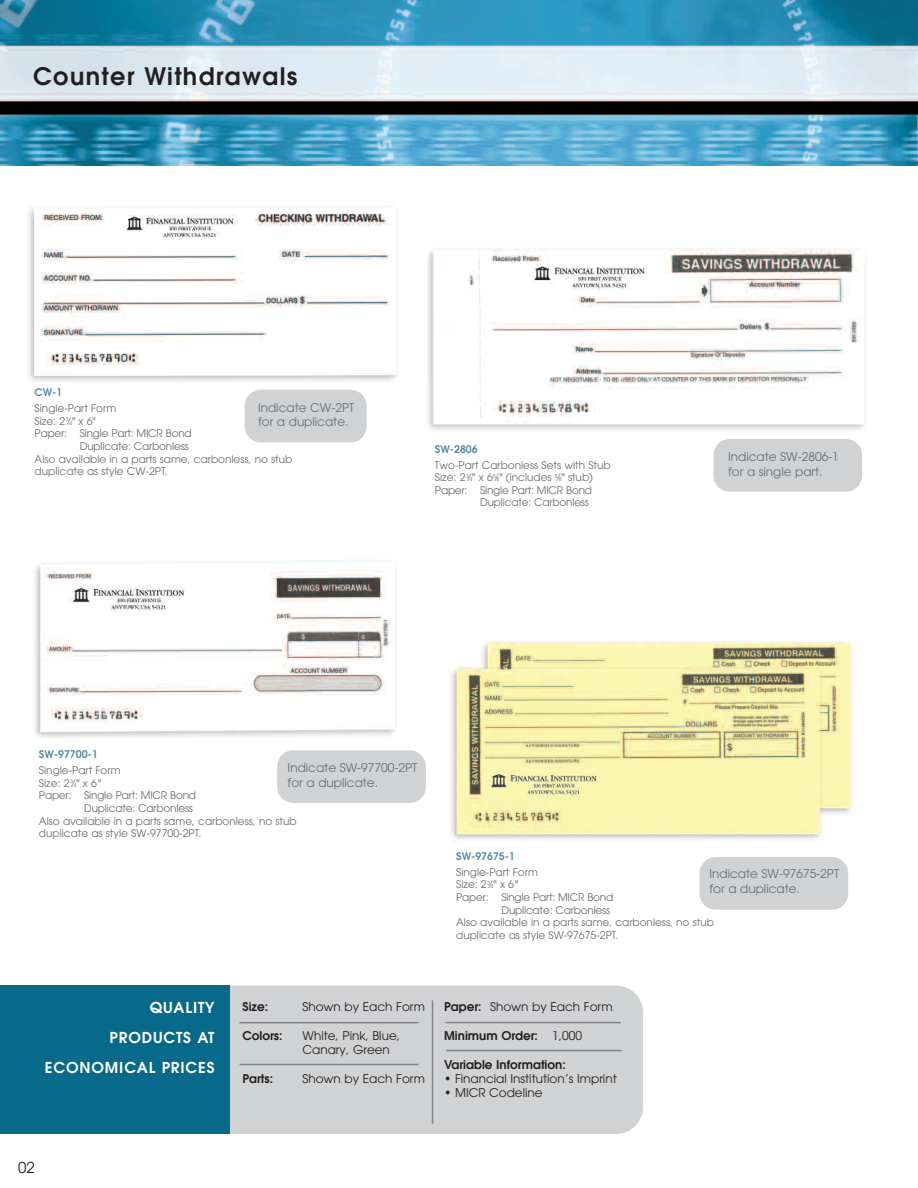
<style>
.page{position:relative;width:918px;height:1188px;background:#fff}
.page>*{position:absolute;margin:0;border:0;box-sizing:border-box;transform-origin:0 0}
.t1{font:600 24px "Avant Garde";letter-spacing:.055em;color:#231f20}
.t2{font:600 15px/30px "Avant Garde";letter-spacing:.055em;color:#fff;text-align:right}
.t3{font:15px "Avant Garde";color:#231f20}
.t4{font:12px/14.4px "Avant Garde";color:#6c6d70}
.t5{font:12px/14.4px "Avant Garde";color:#231f20}
.t6{font:600 12px "Avant Garde";color:#231f20}
.t7{font:10.5px "Avant Garde";color:#6c6d70}
.t8{font:600 10.5px "Avant Garde";color:#568aa4}
.s1{font-size:5.25px}
.s2{font-weight:600}
.s3{font-weight:400}
</style>
<div class="page">
<div style="left:85px;top:986px;width:558px;height:148px;background:#d1d2d4;border-radius:27px"></div>
<div style="left:0;top:986px;width:230px;height:148px;background:#076a8a"></div>
<img style="left:427px;top:249px;width:437px;height:182px">
<img style="left:448px;top:642px;width:405px;height:198px">
<img style="left:34px;top:561px;width:363px;height:177px">
<img style="left:0;top:0;width:917px;height:166px">
<hr style="left:432px;top:1000px;width:1px;height:124px;background:#808285">
<hr style="left:239px;top:1022px;width:179px;height:1px;background:#808285">
<hr style="left:446px;top:1022px;width:175px;height:1px;background:#808285">
<hr style="left:240px;top:1064px;width:179px;height:1px;background:#808285">
<div style="left:713px;top:439px;width:149px;height:53px;background:#d1d2d4;border-radius:16px"></div>
<img style="left:28px;top:206px;width:369px;height:176px">
<div style="left:700px;top:857px;width:148px;height:53px;background:#d1d2d4;border-radius:16px"></div>
<div style="left:277px;top:750px;width:149px;height:53px;background:#d1d2d4;border-radius:16px"></div>
<div style="left:245px;top:390px;width:122px;height:52px;background:#d1d2d4;border-radius:16px"></div>
<hr style="left:446px;top:1050px;width:176px;height:1px;background:#808285">
<h1 class="t1" style="left:33px;top:67px;width:266px">Counter Withdrawals</h1>
<p class="t8" style="left:35px;top:388px;width:29px">CW-1</p>
<p class="t7" style="left:35px;top:404px;width:83px">Single-Part Form</p>
<p class="t7" style="left:35px;top:417px;width:63px">Size: 2<sup>3</sup>⁄<span class="s1">4</span>" x 6"</p>
<p class="t7" style="left:35px;top:430px;width:159px">Paper: Single Part: MICR Bond</p>
<p class="t7" style="left:80px;top:442px;width:110px">Duplicate: Carbonless</p>
<p class="t7" style="left:35px;top:455px;width:259px">Also available in a parts same, carbonless, no stub</p>
<p class="t7" style="left:35px;top:467px;width:135px">duplicate as style CW-2PT.</p>
<p class="t4" style="left:258px;top:401px;width:98px">Indicate CW-2PT for a duplicate.</p>
<p class="t8" style="left:435px;top:445px;width:44px">SW-2806</p>
<p class="t7" style="left:435px;top:461px;width:177px">Two-Part Carbonless Sets with Stub</p>
<p class="t7" style="left:435px;top:474px;width:160px">Size: 2<sup>3</sup>⁄<span class="s1">4</span>" x 6<sup>5</sup>⁄<span class="s1">8</span>" (includes <sup>5</sup>⁄<span class="s1">8</span>" stub)</p>
<p class="t7" style="left:435px;top:486px;width:159px">Paper: Single Part: MICR Bond</p>
<p class="t7" style="left:480px;top:499px;width:110px">Duplicate: Carbonless</p>
<p class="t4" style="left:728px;top:451px;width:112px">Indicate SW-2806-1 for a single part.</p>
<p class="t8" style="left:39px;top:750px;width:60px">SW-97700-1</p>
<p class="t7" style="left:39px;top:766px;width:83px">Single-Part Form</p>
<p class="t7" style="left:39px;top:779px;width:64px">Size: 2<sup>3</sup>⁄<span class="s1">4</span>" x 6"</p>
<p class="t7" style="left:39px;top:792px;width:159px">Paper: Single Part: MICR Bond</p>
<p class="t7" style="left:84px;top:804px;width:110px">Duplicate: Carbonless</p>
<p class="t7" style="left:39px;top:817px;width:259px">Also available in a parts same, carbonless, no stub</p>
<p class="t7" style="left:39px;top:829px;width:164px">duplicate as style SW-97700-2PT.</p>
<p class="t4" style="left:288px;top:762px;width:131px">Indicate SW-97700-2PT for a duplicate.</p>
<p class="t8" style="left:456px;top:852px;width:60px">SW-97675-1</p>
<p class="t7" style="left:456px;top:868px;width:83px">Single-Part Form</p>
<p class="t7" style="left:456px;top:881px;width:64px">Size: 2<sup>3</sup>⁄<span class="s1">4</span>" x 6"</p>
<p class="t7" style="left:456px;top:893px;width:159px">Paper: Single Part: MICR Bond</p>
<p class="t7" style="left:501px;top:906px;width:110px">Duplicate: Carbonless</p>
<p class="t7" style="left:456px;top:919px;width:259px">Also available in a parts same, carbonless, no stub</p>
<p class="t7" style="left:456px;top:931px;width:164px">duplicate as style SW-97675-2PT.</p>
<p class="t4" style="left:709px;top:868px;width:131px">Indicate SW-97675-2PT for a duplicate.</p>
<h2 class="t2" style="left:45px;top:994px;width:171px">QUALITY<br>PRODUCTS AT<br>ECONOMICAL PRICES</h2>
<p class="t6" style="left:242px;top:1002px;width:27px">Size:</p>
<p class="t5" style="left:303px;top:1001px;width:124px">Shown by Each Form</p>
<p class="t6" style="left:242px;top:1031px;width:42px">Colors:</p>
<p class="t5" style="left:303px;top:1029px;width:99px">White, Pink, Blue,<br>Canary, Green</p>
<p class="t6" style="left:242px;top:1074px;width:32px">Parts:</p>
<p class="t5" style="left:303px;top:1073px;width:124px">Shown by Each Form</p>
<p class="t5" style="left:444px;top:1001px;width:170px"><span class="s2">Paper:</span> Shown by Each Form</p>
<p class="t6" style="left:444px;top:1031px;width:139px">Minimum Order: <span class="s3">1,000</span></p>
<p class="t6" style="left:444px;top:1060px;width:123px">Variable Information:</p>
<p class="t5" style="left:444px;top:1073px;width:174px">• Financial Institution’s Imprint</p>
<p class="t5" style="left:444px;top:1087px;width:100px">• MICR Codeline</p>
<h2 class="t3" style="left:18px;top:1161px;width:18px">02</h2>
</div>
